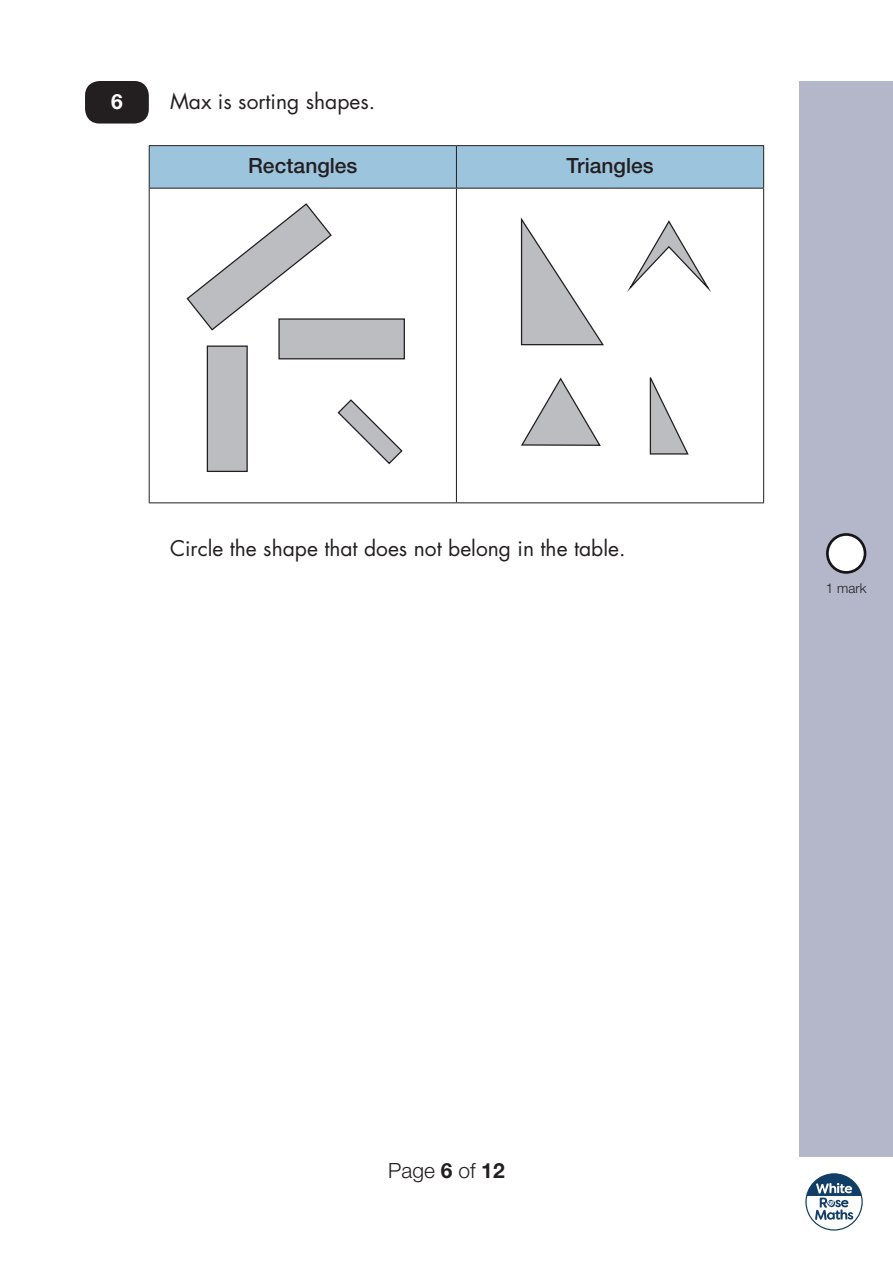
<style>
.page{position:relative;width:893px;height:1263px;background:#fff}
.page>*{position:absolute;margin:0;border:0;box-sizing:border-box;transform-origin:0 0}
.t1{font:21px "Futura";color:#231f20}
.t2{font:500 21px "Helvetica Neue";color:#231f20}
.t3{font:300 21px "Helvetica Neue";color:#231f20}
.t4{font:700 21px "Helvetica Neue";color:#fff}
.t5{font:300 13.5px "Helvetica Neue";color:#231f20}
.s1{font-weight:700}
</style>
<div class="page">
<div style="left:799px;top:81px;width:94px;height:1076px;background:#b4b7c9"></div>
<svg style="left:805px;top:1173px;width:58px;height:57px"></svg>
<div style="left:827px;top:534px;width:38px;height:38px;background:#fff;border-radius:50%"></div>
<div style="left:826px;top:533px;width:40px;height:41px;border:3px solid #17151a;border-radius:50%"></div>
<div style="left:85px;top:81px;width:64px;height:43px;background:#231f20;border-radius:14px"></div>
<div style="left:150px;top:146px;width:613px;height:42px;background:#9dc4dd"></div>
<hr style="left:456px;top:189px;width:1px;height:313px;background:#231f20">
<hr style="left:456px;top:146px;width:1px;height:42px;background:#231f20">
<hr style="left:149px;top:188px;width:307px;height:1px;background:#231f20">
<hr style="left:456px;top:188px;width:308px;height:1px;background:#231f20">
<hr style="left:149px;top:145px;width:307px;height:1px;background:#231f20">
<hr style="left:149px;top:146px;width:1px;height:42px;background:#231f20">
<hr style="left:456px;top:145px;width:308px;height:1px;background:#231f20">
<hr style="left:763px;top:146px;width:1px;height:42px;background:#231f20">
<hr style="left:149px;top:189px;width:1px;height:313px;background:#231f20">
<hr style="left:763px;top:189px;width:1px;height:313px;background:#231f20">
<hr style="left:149px;top:502px;width:307px;height:1px;background:#231f20">
<hr style="left:456px;top:502px;width:308px;height:1px;background:#231f20">
<div style="left:207px;top:346px;width:40px;height:125px;background:#bcbdc0"></div>
<div style="left:207px;top:345px;width:41px;height:127px;border:1px solid #231f20"></div>
<svg style="left:520px;top:218px;width:84px;height:128px"></svg>
<svg style="left:649px;top:377px;width:40px;height:78px"></svg>
<svg style="left:186px;top:203px;width:146px;height:128px"></svg>
<div style="left:279px;top:319px;width:125px;height:40px;background:#bcbdc0"></div>
<div style="left:278px;top:318px;width:127px;height:41px;border:1px solid #231f20"></div>
<svg style="left:521px;top:377px;width:80px;height:69px"></svg>
<svg style="left:627px;top:220px;width:83px;height:72px"></svg>
<svg style="left:337px;top:399px;width:66px;height:66px"></svg>
<p class="t4" style="left:111px;top:88px;width:13px">6</p>
<p class="t1" style="left:170px;top:86px;width:207px">Max is sorting shapes.</p>
<p class="t2" style="left:248px;top:153px;width:111px">Rectangles</p>
<p class="t2" style="left:566px;top:153px;width:89px">Triangles</p>
<p class="t1" style="left:170px;top:534px;width:457px">Circle the shape that does not belong in the table.</p>
<p class="t5" style="left:826px;top:579px;width:42px">1 mark</p>
<p class="t3" style="left:388px;top:1157px;width:118px">Page <span class="s1">6</span> of <span class="s1">12</span></p>
</div>
